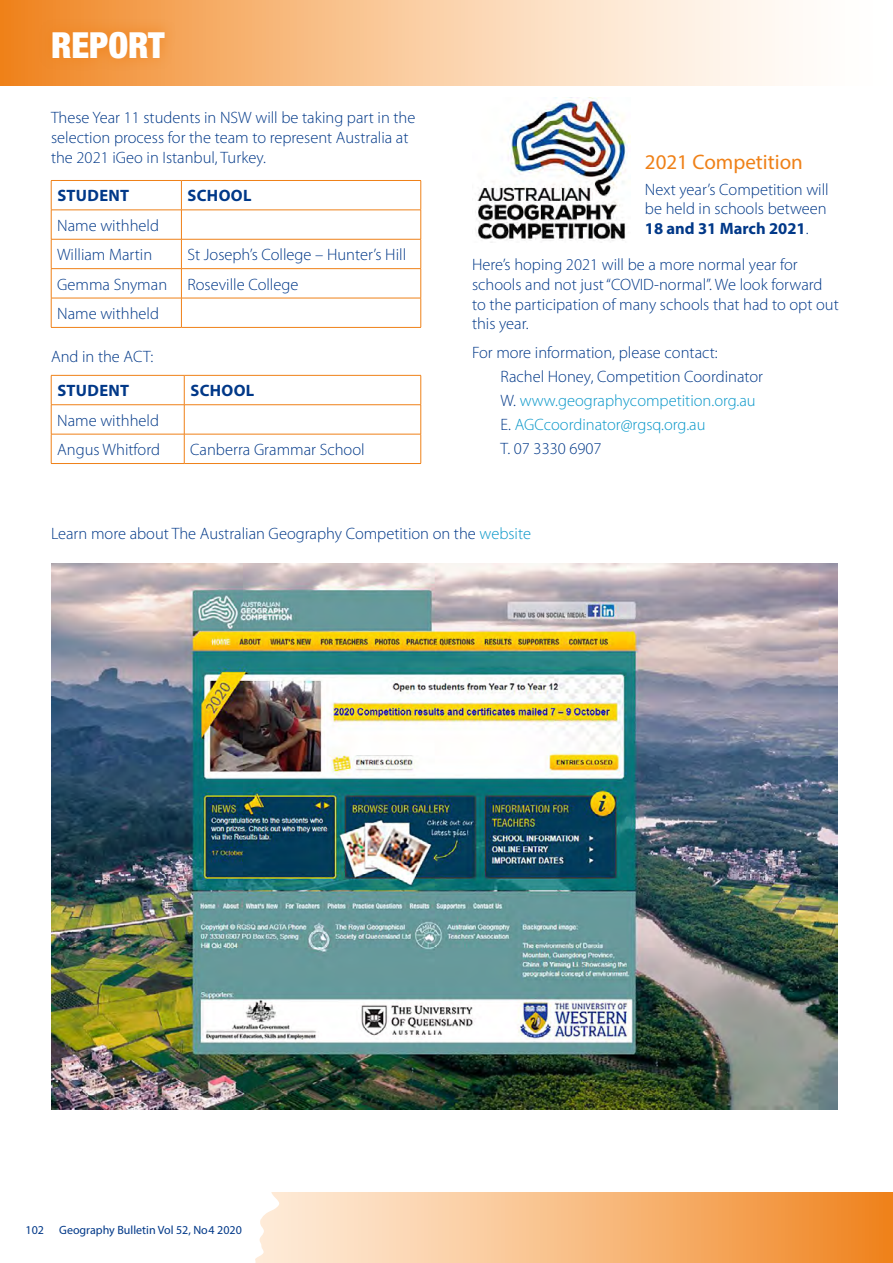
<style>
.page{position:relative;width:893px;height:1263px;background:#fff}
.page>*{position:absolute;margin:0;border:0;box-sizing:border-box;transform-origin:0 0}
.t1{font:900 condensed 36px "Helvetica Neue LT";color:#fff}
.t2{font:21px "Myriad Pro";color:#ef8118}
.t3{font:300 16.5px/19.8px "Myriad Pro";color:#003888}
.t4{font:700 16.5px "Myriad Pro";letter-spacing:.02em;color:#003888}
.t5{font:12px "Myriad Pro";color:#003888}
.s1{font-weight:700}
.s2{color:#0997c9}
</style>
<div class="page">
<svg style="left:281px;top:1192px;width:612px;height:71px"></svg>
<svg style="left:0;top:85px;width:281px;height:1178px"></svg>
<svg style="left:0;top:0;width:786px;height:85px"></svg>
<div style="left:39px;top:18px;width:139px;height:54px;background:#ef8118;opacity:.92"></div>
<hr style="left:51px;top:180px;width:130px;height:1px;background:#ef8118">
<hr style="left:181px;top:180px;width:240px;height:1px;background:#ef8118">
<hr style="left:51px;top:210px;width:130px;height:1px;background:#ef8118">
<hr style="left:181px;top:210px;width:240px;height:1px;background:#ef8118">
<hr style="left:51px;top:239px;width:130px;height:1px;background:#ef8118">
<hr style="left:181px;top:239px;width:240px;height:1px;background:#ef8118">
<hr style="left:51px;top:268px;width:130px;height:1px;background:#ef8118">
<hr style="left:181px;top:268px;width:240px;height:1px;background:#ef8118">
<hr style="left:51px;top:298px;width:130px;height:1px;background:#ef8118">
<svg style="left:51px;top:181px;width:1px;height:146px"></svg>
<hr style="left:181px;top:298px;width:240px;height:1px;background:#ef8118">
<svg style="left:181px;top:181px;width:1px;height:146px"></svg>
<svg style="left:421px;top:181px;width:1px;height:146px"></svg>
<hr style="left:51px;top:327px;width:130px;height:1px;background:#ef8118">
<hr style="left:181px;top:327px;width:240px;height:1px;background:#ef8118">
<hr style="left:51px;top:375px;width:133px;height:1px;background:#ef8118">
<hr style="left:51px;top:375px;width:1px;height:30px;background:#ef8118">
<hr style="left:184px;top:375px;width:237px;height:1px;background:#ef8118">
<hr style="left:184px;top:375px;width:1px;height:30px;background:#ef8118">
<hr style="left:421px;top:375px;width:1px;height:30px;background:#ef8118">
<hr style="left:51px;top:404px;width:133px;height:1px;background:#ef8118">
<hr style="left:184px;top:404px;width:237px;height:1px;background:#ef8118">
<hr style="left:51px;top:434px;width:133px;height:1px;background:#ef8118">
<svg style="left:51px;top:405px;width:1px;height:58px"></svg>
<hr style="left:184px;top:434px;width:237px;height:1px;background:#ef8118">
<svg style="left:184px;top:405px;width:1px;height:58px"></svg>
<svg style="left:421px;top:405px;width:1px;height:58px"></svg>
<hr style="left:51px;top:463px;width:133px;height:1px;background:#ef8118">
<hr style="left:184px;top:463px;width:237px;height:1px;background:#ef8118">
<img style="left:477px;top:97px;width:154px;height:144px">
<img style="left:51px;top:564px;width:787px;height:545px">
<h1 class="t1" style="left:51px;top:23px;width:115px">REPORT</h1>
<p class="t3" style="left:51px;top:108px;width:366px">These Year 11 students in NSW will be taking part in the selection process for the team to represent Australia at the 2021 iGeo in Istanbul, Turkey.</p>
<p class="t4" style="left:57px;top:185px;width:73px">STUDENT</p>
<p class="t4" style="left:188px;top:185px;width:65px">SCHOOL</p>
<p class="t3" style="left:57px;top:211px;width:103px;line-height:29.4px">Name withheld<br>William Martin</p>
<p class="t3" style="left:57px;top:240px;width:351px;line-height:29.4px;text-indent:130px">St Joseph’s College – Hunter’s Hill<br>Gemma Snyman Roseville College<br>Name withheld</p>
<p class="t3" style="left:51px;top:347px;width:104px">And in the ACT:</p>
<p class="t4" style="left:57px;top:380px;width:73px">STUDENT</p>
<p class="t4" style="left:190px;top:380px;width:65px">SCHOOL</p>
<p class="t3" style="left:57px;top:406px;width:104px;line-height:29.4px">Name withheld<br>Angus Whitford</p>
<p class="t3" style="left:190px;top:440px;width:176px">Canberra Grammar School</p>
<p class="t2" style="left:645px;top:148px;width:159px">2021 Competition</p>
<p class="t3" style="left:645px;top:180px;width:185px;text-align:justify">Next year’s Competition will be held in schools between <span class="s1">18 and 31 March 2021</span>.</p>
<p class="t3" style="left:472px;top:255px;width:368px">Here’s hoping 2021 will be a more normal year for schools and not just “COVID-normal”. We look forward to the participation of many schools that had to opt out this year.</p>
<p class="t3" style="left:500px;top:340px;width:264px;line-height:24px;text-indent:-28px">For more information, please contact:<br>Rachel Honey, Competition Coordinator W. <span class="s2">www.geographycompetition.org.au </span>E. <span class="s2">AGCcoordinator@rgsq.org.au<br></span>T. 07 3330 6907</p>
<p class="t3" style="left:51px;top:523px;width:481px">Learn more about The Australian Geography Competition on the <span class="s2">website</span></p>
<p class="t5" style="left:26px;top:1223px;width:20px">102</p>
<p class="t5" style="left:59px;top:1223px;width:184px">Geography Bulletin Vol 52, No 4 2020</p>
</div>
